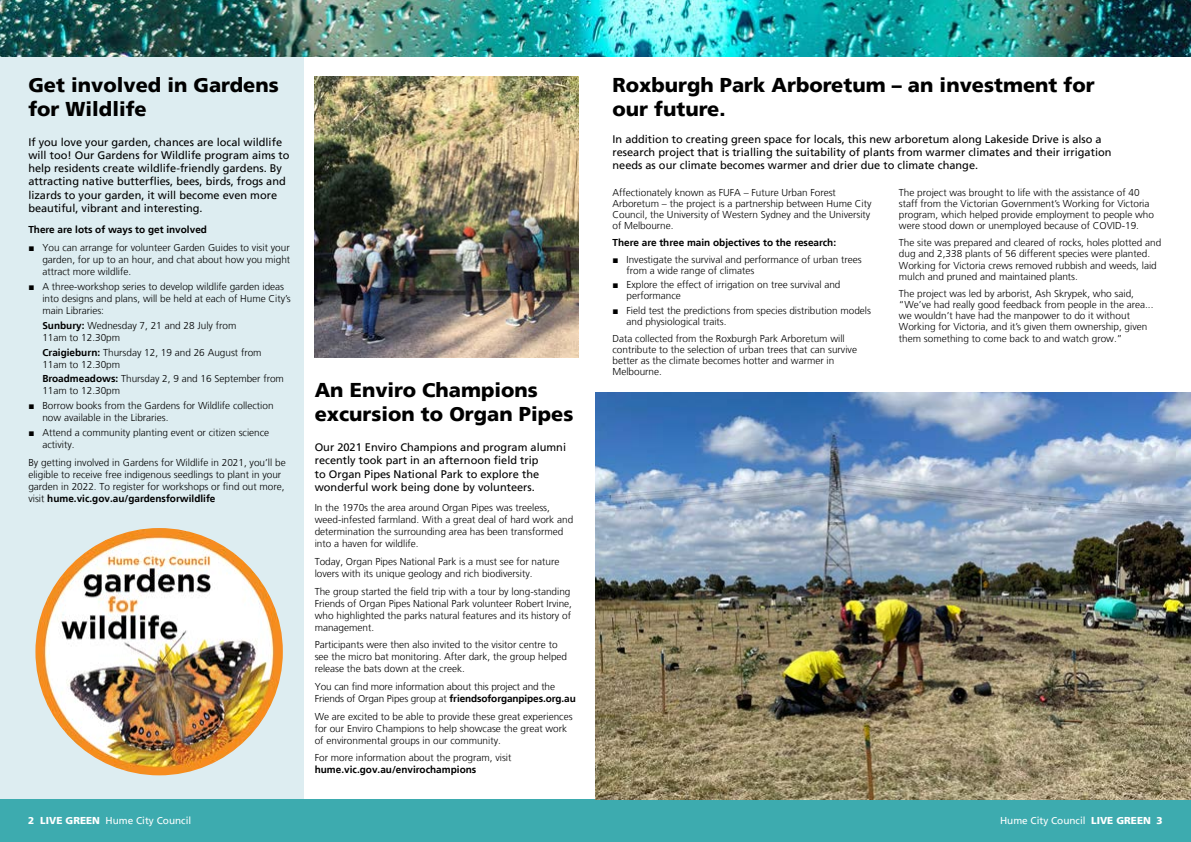
<style>
.page{position:relative;width:1191px;height:842px;background:#fff}
.page>*{position:absolute;margin:0;border:0;box-sizing:border-box;transform-origin:0 0}
.t1{font:900 20px/24px "Frutiger LT";color:#000}
.t2{font:11px/13.2px "Frutiger LT";color:#000}
.t3{font:300 10px/12px "Frutiger LT";color:#000}
.t4{font:700 10px "Frutiger LT";color:#000}
.t5{font:10px "Frutiger LT";color:#fff}
.s1{font-family:"Arial";font-weight:400}
.s2{font-weight:700}
.s3{font-weight:900}
</style>
<div class="page">
<div style="left:0;top:55px;width:303px;height:744px;background:#ddedf1"></div>
<img style="left:0;top:0;width:1191px;height:57px">
<div style="left:0;top:799px;width:1191px;height:43px;background:#3dabaf"></div>
<img style="left:315px;top:77px;width:263px;height:280px">
<img style="left:35px;top:528px;width:248px;height:247px;border-radius:124px">
<img style="left:595px;top:393px;width:596px;height:406px">
<h1 class="t1" style="left:28px;top:72px;width:252px">Get involved in Gardens for Wildlife</h1>
<p class="t2" style="left:28px;top:135px;width:263px">If you love your garden, chances are local wildlife will too! Our Gardens for Wildlife program aims to help residents create wildlife-friendly gardens. By attracting native butterflies, bees, birds, frogs and lizards to your garden, it will become even more beautiful, vibrant and interesting.</p>
<p class="t4" style="left:28px;top:224px;width:180px">There are lots of ways to get involved</p>
<p class="t3" style="left:42px;top:242px;width:249px;text-align:justify;text-indent:-14px"><span class="s1">■</span> You can arrange for volunteer Garden Guides to visit your garden, for up to an hour, and chat about how you might attract more wildlife.</p>
<p class="t3" style="left:42px;top:281px;width:250px;text-indent:-14px"><span class="s1">■</span> A three-workshop series to develop wildlife garden ideas into designs and plans, will be held at each of Hume City’s main Libraries:</p>
<p class="t3" style="left:42px;top:319px;width:195px"><span class="s2">Sunbury:</span> Wednesday 7, 21 and 28 July from<br>11am to 12.30pm</p>
<p class="t3" style="left:42px;top:346px;width:221px"><span class="s2">Craigieburn:</span> Thursday 12, 19 and 26 August from<br>11am to 12.30pm</p>
<p class="t3" style="left:42px;top:373px;width:243px"><span class="s2">Broadmeadows:</span> Thursday 2, 9 and 16 September from<br>11am to 12.30pm</p>
<p class="t3" style="left:42px;top:400px;width:233px;text-indent:-14px"><span class="s1">■</span> Borrow books from the Gardens for Wildlife collection now available in the Libraries.</p>
<p class="t3" style="left:42px;top:427px;width:228px;text-indent:-14px"><span class="s1">■</span> Attend a community planting event or citizen science activity.</p>
<p class="t3" style="left:28px;top:456px;width:259px">By getting involved in Gardens for Wildlife in 2021, you’ll be eligible to receive free indigenous seedlings to plant in your garden in 2022. To register for workshops or find out more, visit <span class="s2">hume.vic.gov.au/gardensforwildlife</span></p>
<h1 class="t1" style="left:315px;top:378px;width:260px">An Enviro Champions excursion to Organ Pipes</h1>
<p class="t2" style="left:315px;top:441px;width:253px">Our 2021 Enviro Champions and program alumni recently took part in an afternoon field trip<br>to Organ Pipes National Park to explore the wonderful work being done by volunteers.</p>
<p class="t3" style="left:315px;top:502px;width:260px">In the 1970s the area around Organ Pipes was treeless, weed-infested farmland. With a great deal of hard work and determination the surrounding area has been transformed into a haven for wildlife.</p>
<p class="t3" style="left:315px;top:556px;width:246px">Today, Organ Pipes National Park is a must see for nature lovers with its unique geology and rich biodiversity.</p>
<p class="t3" style="left:315px;top:585px;width:259px">The group started the field trip with a tour by long-standing Friends of Organ Pipes National Park volunteer Robert Irvine, who highlighted the parks natural features and its history of management.</p>
<p class="t3" style="left:315px;top:639px;width:254px">Participants were then also invited to the visitor centre to see the micro bat monitoring. After dark, the group helped release the bats down at the creek.</p>
<p class="t3" style="left:315px;top:681px;width:263px">You can find more information about this project and the<br>Friends of Organ Pipes group at <span class="s2">friendsoforganpipes.org.au</span></p>
<p class="t3" style="left:315px;top:710px;width:259px">We are excited to be able to provide these great experiences for our Enviro Champions to help showcase the great work of environmental groups in our community.</p>
<p class="t3" style="left:315px;top:752px;width:198px">For more information about the program, visit</p>
<p class="t4" style="left:315px;top:764px;width:163px">hume.vic.gov.au/envirochampions</p>
<h1 class="t1" style="left:612px;top:72px;width:484px">Roxburgh Park Arboretum – an investment for our future.</h1>
<p class="t2" style="left:612px;top:133px;width:500px">In addition to creating green space for locals, this new arboretum along Lakeside Drive is also a research project that is trialling the suitability of plants from warmer climates and their irrigation needs as our climate becomes warmer and drier due to climate change.</p>
<p class="t3" style="left:612px;top:187px;width:260px;line-height:11.2px">Affectionately known as FUFA – Future Urban Forest Arboretum – the project is a partnership between Hume City Council, the University of Western Sydney and the University of Melbourne.</p>
<p class="t4" style="left:612px;top:237px;width:225px">There are three main objectives to the research:</p>
<p class="t3" style="left:626px;top:254px;width:237px;line-height:11.2px;text-indent:-14px"><span class="s1">■</span> Investigate the survival and performance of urban trees from a wide range of climates</p>
<p class="t3" style="left:626px;top:279px;width:215px;line-height:11.2px;text-indent:-14px"><span class="s1">■</span> Explore the effect of irrigation on tree survival and performance</p>
<p class="t3" style="left:626px;top:305px;width:246px;line-height:11.2px;text-indent:-14px"><span class="s1">■</span> Field test the predictions from species distribution models and physiological traits.</p>
<p class="t3" style="left:612px;top:333px;width:246px;line-height:11.2px">Data collected from the Roxburgh Park Arboretum will contribute to the selection of urban trees that can survive better as the climate becomes hotter and warmer in Melbourne.</p>
<p class="t3" style="left:899px;top:187px;width:257px;line-height:11.2px">The project was brought to life with the assistance of 40 staff from the Victorian Government’s Working for Victoria program, which helped provide employment to people who were stood down or unemployed because of COVID-19.</p>
<p class="t3" style="left:899px;top:237px;width:264px;line-height:11.2px">The site was prepared and cleared of rocks, holes plotted and dug and 2,338 plants of 56 different species were planted.<br>Working for Victoria crews removed rubbish and weeds, laid mulch and pruned and maintained plants.</p>
<p class="t3" style="left:899px;top:288px;width:256px;line-height:11.4px">The project was led by arborist, Ash Skrypek, who said, “We’ve had really good feedback from people in the area... we wouldn’t have had the manpower to do it without Working for Victoria, and it’s given them ownership, given them something to come back to and watch grow.”</p>
<p class="t5" style="left:28px;top:815px;width:165px"><span class="s3">2 LIVE GREEN</span> Hume City Council</p>
<p class="t5" style="left:1000px;top:815px;width:164px">Hume City Council <span class="s3">LIVE GREEN 3</span></p>
</div>
